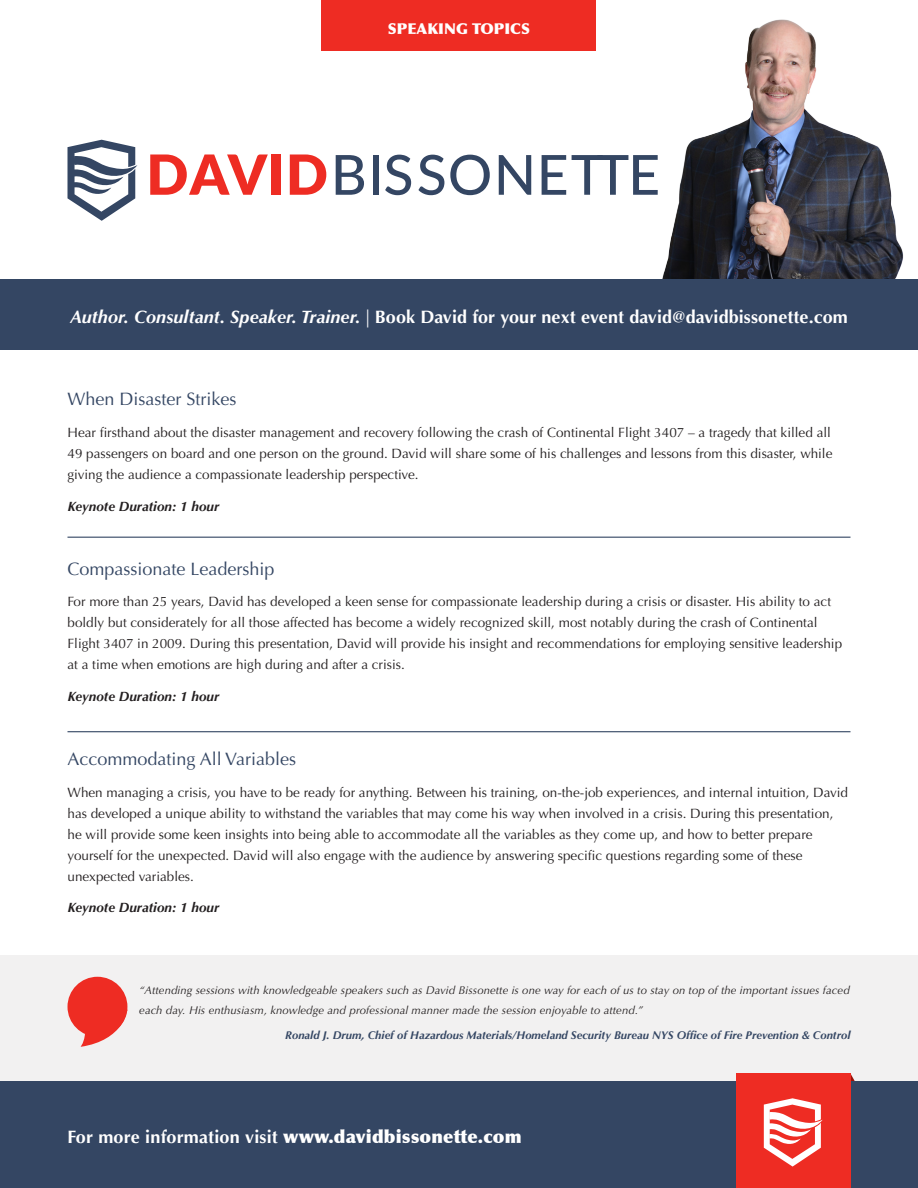
<style>
.page{position:relative;width:918px;height:1188px;background:#fff}
.page>*{position:absolute;margin:0;border:0;box-sizing:border-box;transform-origin:0 0}
.t1{font:700 18px "Optima";letter-spacing:.005em;color:#fff}
.t2{font:18px "Optima";color:#344663}
.t3{font:900 15px "Optima";color:#fff}
.t4{font:13.5px/21px "Optima";color:#231f20}
.t5{font:italic 700 13.5px "Optima";color:#231f20}
.t6{font:italic 11.25px/19.5px "Optima";letter-spacing:.01em;color:#231f20}
.t7{font:italic 700 11.25px "Optima";color:#344663}
.s1{font-style:italic}
.s2{font-weight:400;font-style:italic}
.s3{font-weight:900}
</style>
<div class="page">
<div style="left:0;top:955px;width:918px;height:147px;background:#f2f1f1"></div>
<img style="left:646px;top:19px;width:269px;height:261px">
<div style="left:322px;top:0;width:274px;height:51px;background:#ee2c23"></div>
<svg style="left:850px;top:1074px;width:5px;height:7px"></svg>
<div style="left:0;top:1081px;width:918px;height:107px;background:#344663"></div>
<svg style="left:68px;top:140px;width:69px;height:81px"></svg>
<svg style="left:150px;top:154px;width:118px;height:41px"></svg>
<div style="left:271px;top:154px;width:9px;height:41px;background:#ee2c23"></div>
<svg style="left:290px;top:154px;width:36px;height:41px"></svg>
<svg style="left:336px;top:155px;width:28px;height:40px"></svg>
<div style="left:373px;top:155px;width:6px;height:40px;background:#344663"></div>
<svg style="left:385px;top:155px;width:26px;height:40px"></svg>
<svg style="left:418px;top:155px;width:26px;height:40px"></svg>
<svg style="left:450px;top:155px;width:40px;height:40px"></svg>
<svg style="left:499px;top:155px;width:32px;height:40px"></svg>
<svg style="left:542px;top:155px;width:24px;height:40px"></svg>
<svg style="left:572px;top:155px;width:86px;height:40px"></svg>
<div style="left:736px;top:1074px;width:114px;height:114px;background:#ee2c23"></div>
<svg style="left:764px;top:1098px;width:59px;height:69px"></svg>
<div style="left:0;top:280px;width:918px;height:70px;background:#344663"></div>
<hr style="left:68px;top:537px;width:782px;height:1px;background:#344663">
<hr style="left:68px;top:731px;width:782px;height:1px;background:#344663">
<div style="left:68px;top:977px;width:59px;height:60px;background:#ee2c23;border-radius:50%"></div>
<svg style="left:81px;top:1012px;width:46px;height:35px"></svg>
<p class="t3" style="left:388px;top:20px;width:144px">SPEAKING TOPICS</p>
<p class="t1" style="left:70px;top:307px;width:779px"><span class="s1">Author. Consultant. Speaker. Trainer.</span> <span class="s2">|</span> Book David for your next event david@davidbissonette.com</p>
<p class="t2" style="left:68px;top:389px;width:171px">When Disaster Strikes</p>
<p class="t4" style="left:68px;top:422px;width:766px;text-align:justify">Hear firsthand about the disaster management and recovery following the crash of Continental Flight 3407 – a tragedy that killed all 49 passengers on board and one person on the ground. David will share some of his challenges and lessons from this disaster, while giving the audience a compassionate leadership perspective.</p>
<p class="t5" style="left:68px;top:498px;width:153px">Keynote Duration: 1 hour</p>
<p class="t2" style="left:68px;top:558px;width:209px">Compassionate Leadership</p>
<p class="t4" style="left:68px;top:591px;width:776px">For more than 25 years, David has developed a keen sense for compassionate leadership during a crisis or disaster. His ability to act boldly but considerately for all those affected has become a widely recognized skill, most notably during the crash of Continental Flight 3407 in 2009. During this presentation, David will provide his insight and recommendations for employing sensitive leadership at a time when emotions are high during and after a crisis.</p>
<p class="t5" style="left:68px;top:689px;width:153px">Keynote Duration: 1 hour</p>
<p class="t2" style="left:68px;top:748px;width:230px">Accommodating All Variables</p>
<p class="t4" style="left:68px;top:782px;width:782px">When managing a crisis, you have to be ready for anything. Between his training, on-the-job experiences, and internal intuition, David has developed a unique ability to withstand the variables that may come his way when involved in a crisis. During this presentation, he will provide some keen insights into being able to accommodate all the variables as they come up, and how to better prepare yourself for the unexpected. David will also engage with the audience by answering specific questions regarding some of these unexpected variables.</p>
<p class="t5" style="left:68px;top:900px;width:153px">Keynote Duration: 1 hour</p>
<p class="t6" style="left:139px;top:981px;width:712px">“Attending sessions with knowledgeable speakers such as David Bissonette is one way for each of us to stay on top of the important issues faced each day. His enthusiasm, knowledge and professional manner made the session enjoyable to attend.”</p>
<p class="t7" style="left:285px;top:1028px;width:567px">Ronald J. Drum, Chief of Hazardous Materials/Homeland Security Bureau NYS Office of Fire Prevention &amp; Control</p>
<p class="t1" style="left:68px;top:1127px;width:456px">For more information visit <span class="s3">www.davidbissonette.com</span></p>
</div>
